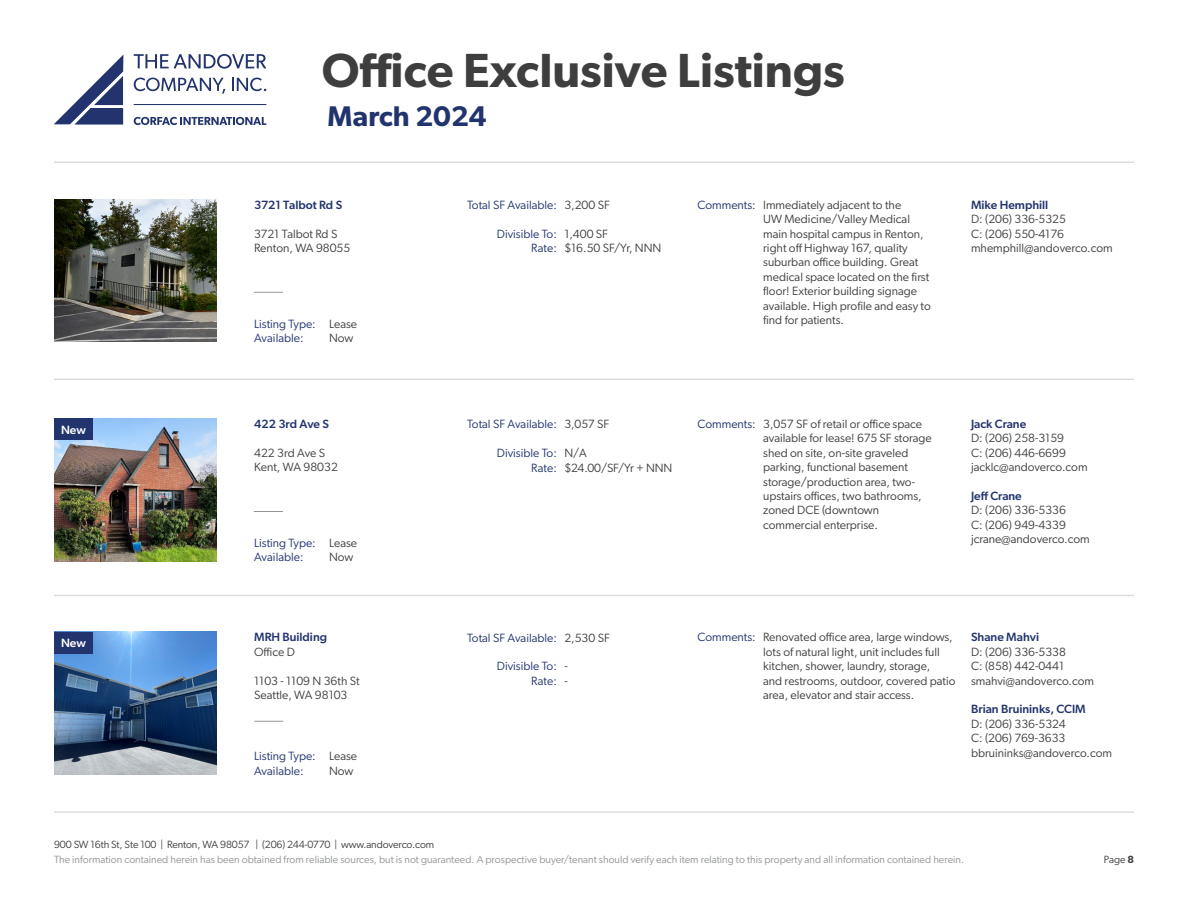
<style>
.page{position:relative;width:1188px;height:918px;background:#fff}
.page>*{position:absolute;margin:0;border:0;box-sizing:border-box;transform-origin:0 0}
.t1{font:600 48px "Gibson";color:#3e3e3f}
.t2{font:600 28.5px "Gibson";color:#22346e}
.t3{font:12px/14.4px "Gibson";color:#3e3e3f}
.t4{font:12px "Gibson";color:#22346e}
.t5{font:500 12px "Gibson";color:#22346e}
.t6{font:500 12px "Gibson";letter-spacing:-.005em;color:#fff}
.t7{font:10.5px "Gibson";color:#939598}
.t8{font:10.5px "Gibson";letter-spacing:-.01em;color:#3e3e3f}
.s1{font-weight:600}
</style>
<div class="page">
<svg style="left:54px;top:55px;width:69px;height:70px"></svg>
<svg style="left:134px;top:54px;width:132px;height:15px"></svg>
<hr style="left:134px;top:104px;width:132px;height:1px;background:#22336d">
<svg style="left:134px;top:117px;width:132px;height:8px"></svg>
<svg style="left:134px;top:78px;width:91px;height:16px"></svg>
<svg style="left:232px;top:78px;width:34px;height:13px"></svg>
<hr style="left:54px;top:162px;width:1080px;height:1px;background:#dcdddf">
<hr style="left:54px;top:379px;width:1080px;height:1px;background:#dcdddf">
<hr style="left:54px;top:811px;width:1080px;height:2px;background:#dcdddf">
<hr style="left:54px;top:595px;width:1080px;height:1px;background:#dcdddf">
<svg style="left:254px;top:292px;width:29px;height:1px"></svg>
<img style="left:54px;top:199px;width:162px;height:143px">
<img style="left:54px;top:419px;width:162px;height:142px">
<svg style="left:254px;top:511px;width:29px;height:1px"></svg>
<div style="left:54px;top:418px;width:39px;height:22px;background:#22346e"></div>
<img style="left:54px;top:632px;width:162px;height:142px">
<svg style="left:254px;top:721px;width:29px;height:1px"></svg>
<div style="left:54px;top:632px;width:39px;height:21px;background:#22346e"></div>
<h1 class="t1" style="left:322px;top:42px;width:525px">Office Exclusive Listings</h1>
<h2 class="t2" style="left:327px;top:100px;width:161px">March 2024</h2>
<p class="t5" style="left:254px;top:198px;width:90px">3721 Talbot Rd S</p>
<p class="t3" style="left:254px;top:226px;width:85px">3721 Talbot Rd S</p>
<p class="t3" style="left:254px;top:241px;width:98px">Renton, WA 98055</p>
<p class="t6" style="left:61px;top:423px;width:26px">New</p>
<p class="t6" style="left:61px;top:636px;width:26px">New</p>
<p class="t4" style="left:254px;top:316px;width:63px">Listing Type:</p>
<p class="t4" style="left:254px;top:331px;width:51px">Available:</p>
<p class="t3" style="left:329px;top:316px;width:30px">Lease</p>
<p class="t3" style="left:329px;top:331px;width:26px">Now</p>
<p class="t5" style="left:254px;top:417px;width:76px">422 3rd Ave S</p>
<p class="t3" style="left:254px;top:445px;width:72px">422 3rd Ave S</p>
<p class="t3" style="left:254px;top:460px;width:85px">Kent, WA 98032</p>
<p class="t4" style="left:254px;top:536px;width:63px">Listing Type:</p>
<p class="t4" style="left:254px;top:550px;width:51px">Available:</p>
<p class="t3" style="left:329px;top:535px;width:30px">Lease</p>
<p class="t3" style="left:329px;top:550px;width:26px">Now</p>
<p class="t5" style="left:254px;top:630px;width:74px">MRH Building</p>
<p class="t3" style="left:254px;top:644px;width:42px">Office D</p>
<p class="t3" style="left:254px;top:673px;width:107px">1103 - 1109 N 36th St</p>
<p class="t3" style="left:254px;top:688px;width:95px">Seattle, WA 98103</p>
<p class="t4" style="left:254px;top:749px;width:63px">Listing Type:</p>
<p class="t4" style="left:254px;top:763px;width:51px">Available:</p>
<p class="t3" style="left:329px;top:749px;width:30px">Lease</p>
<p class="t3" style="left:329px;top:763px;width:26px">Now</p>
<p class="t8" style="left:54px;top:838px;width:382px">900 SW 16th St, Ste 100 | Renton, WA 98057 | (206) 244-0770 | www.andoverco.com</p>
<p class="t4" style="left:467px;top:198px;width:91px">Total SF Available:</p>
<p class="t4" style="left:497px;top:227px;width:62px">Divisible To:</p>
<p class="t4" style="left:531px;top:241px;width:27px">Rate:</p>
<p class="t3" style="left:564px;top:198px;width:47px">3,200 SF</p>
<p class="t3" style="left:564px;top:226px;width:45px">1,400 SF</p>
<p class="t3" style="left:564px;top:241px;width:99px">$16.50 SF/Yr, NNN</p>
<p class="t4" style="left:698px;top:197px;width:60px">Comments:</p>
<p class="t3" style="left:763px;top:197px;width:169px">Immediately adjacent to the<br>UW Medicine/Valley Medical main hospital campus in Renton, right off Highway 167, quality suburban office building. Great medical space located on the first floor! Exterior building signage available. High profile and easy to find for patients.</p>
<p class="t5" style="left:971px;top:198px;width:79px">Mike Hemphill</p>
<p class="t3" style="left:971px;top:212px;width:96px">D: (206) 336-5325</p>
<p class="t3" style="left:971px;top:226px;width:94px">C: (206) 550-4176</p>
<p class="t3" style="left:971px;top:241px;width:143px">mhemphill@andoverco.com</p>
<p class="t4" style="left:467px;top:417px;width:91px">Total SF Available:</p>
<p class="t4" style="left:497px;top:446px;width:62px">Divisible To:</p>
<p class="t4" style="left:531px;top:460px;width:27px">Rate:</p>
<p class="t3" style="left:564px;top:417px;width:47px">3,057 SF</p>
<p class="t3" style="left:564px;top:446px;width:24px">N/A</p>
<p class="t3" style="left:564px;top:460px;width:109px">$24.00/SF/Yr + NNN</p>
<p class="t4" style="left:698px;top:417px;width:60px">Comments:</p>
<p class="t3" style="left:763px;top:417px;width:170px">3,057 SF of retail or office space available for lease! 675 SF storage shed on site, on-site graveled parking, functional basement storage/production area, two&shy;upstairs offices, two bathrooms, zoned DCE (downtown commercial enterprise.</p>
<p class="t5" style="left:971px;top:417px;width:57px">Jack Crane</p>
<p class="t3" style="left:971px;top:431px;width:95px">D: (206) 258-3159</p>
<p class="t3" style="left:971px;top:445px;width:96px">C: (206) 446-6699</p>
<p class="t3" style="left:971px;top:460px;width:118px">jacklc@andoverco.com</p>
<p class="t5" style="left:971px;top:489px;width:52px">Jeff Crane</p>
<p class="t3" style="left:971px;top:503px;width:96px">D: (206) 336-5336</p>
<p class="t3" style="left:971px;top:517px;width:96px">C: (206) 949-4339</p>
<p class="t3" style="left:971px;top:532px;width:120px">jcrane@andoverco.com</p>
<p class="t4" style="left:467px;top:630px;width:91px">Total SF Available:</p>
<p class="t4" style="left:497px;top:659px;width:62px">Divisible To:</p>
<p class="t4" style="left:531px;top:674px;width:27px">Rate:</p>
<p class="t3" style="left:564px;top:630px;width:47px">2,530 SF</p>
<p class="t3" style="left:564px;top:659px;width:5px">-</p>
<p class="t3" style="left:564px;top:673px;width:5px">-</p>
<p class="t4" style="left:698px;top:630px;width:60px">Comments:</p>
<p class="t3" style="left:763px;top:630px;width:191px">Renovated office area, large windows, lots of natural light, unit includes full kitchen, shower, laundry, storage,</p>
<p class="t3" style="left:763px;top:673px;width:194px">and restrooms, outdoor, covered patio area, elevator and stair access.</p>
<p class="t5" style="left:971px;top:630px;width:70px">Shane Mahvi</p>
<p class="t3" style="left:971px;top:644px;width:96px">D: (206) 336-5338</p>
<p class="t3" style="left:971px;top:659px;width:95px">C: (858) 442-0441</p>
<p class="t3" style="left:971px;top:673px;width:125px">smahvi@andoverco.com</p>
<p class="t5" style="left:971px;top:702px;width:116px">Brian Bruininks, CCIM</p>
<p class="t3" style="left:971px;top:716px;width:96px">D: (206) 336-5324</p>
<p class="t3" style="left:971px;top:731px;width:96px">C: (206) 769-3633</p>
<p class="t3" style="left:971px;top:745px;width:143px">bbruininks@andoverco.com</p>
<p class="t7" style="left:54px;top:853px;width:912px">The information contained herein has been obtained from reliable sources, but is not guaranteed. A prospective buyer/tenant should verify each item relating to this property and all information contained herein.</p>
<p class="t8" style="left:1104px;top:853px;width:32px">Page <span class="s1">8</span></p>
</div>
